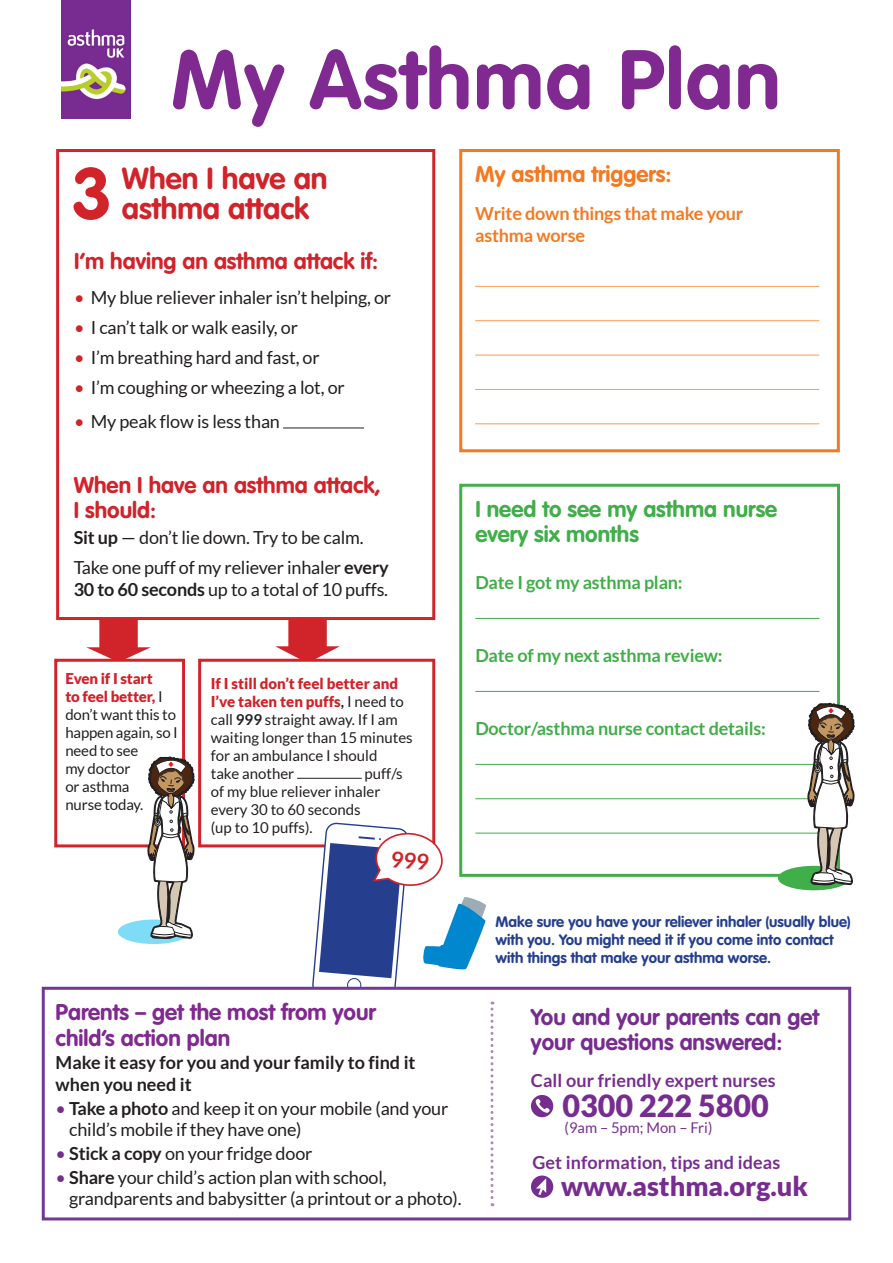
<style>
.page{position:relative;width:893px;height:1263px;background:#fff}
.page>*{position:absolute;margin:0;border:0;box-sizing:border-box;transform-origin:0 0}
.t1{font:700 82.5px "VAG Rounded Std";letter-spacing:.02em;color:#802990}
.t2{font:700 71.85px "VAG Rounded Std";color:#d1232a}
.t3{font:900 30.45px "Lato";color:#772d90}
.t4{font:700 30px/30px "VAG Rounded Std";color:#d1232a}
.t5{font:900 27px "Lato";color:#772d90}
.t6{font:700 22.5px/25.5px "VAG Rounded Std";color:#d1232a}
.t7{font:700 22.5px/25.5px "VAG Rounded Std";color:#772d90}
.t8{font:700 22.5px/25.5px "VAG Rounded Std";color:#802990}
.t9{font:700 22.5px/25.5px "VAG Rounded Std";color:#40ae49}
.t10{font:700 22.5px "VAG Rounded Std";color:#f47921}
.t11{font:18px/21.6px "Lato";letter-spacing:-.01em;color:#231f20}
.t12{font:700 18px "Lato";letter-spacing:-.01em;color:#40ae49}
.t13{font:700 18px "Lato";letter-spacing:.005em;color:#772d90}
.t14{font:700 18px/21.6px "Lato";color:#231f20}
.t15{font:700 18px/21.6px "Lato";letter-spacing:-.01em;color:#f47921}
.t16{font:15px/18px "Lato";color:#231f20}
.t17{font:700 15px/18px "VAG Rounded Std";color:#253f8e}
.t18{font:14.7px "Lato";color:#772d90}
.s1{color:#d1232a}
.s2{font-weight:700}
.s3{font-weight:900;color:#d1232a}
.s4{color:#772d90}
</style>
<div class="page">
<svg style="left:86px;top:620px;width:65px;height:39px"></svg>
<svg style="left:275px;top:620px;width:65px;height:39px"></svg>
<div style="left:54px;top:659px;width:131px;height:188px;background:#fff;border:3px solid #d1232a"></div>
<div style="left:198px;top:659px;width:237px;height:188px;background:#fff;border:3px solid #d1232a"></div>
<hr style="left:297px;top:778px;width:65px;height:1px;background:#231f20">
<div style="left:56px;top:149px;width:379px;height:471px;background:#fff;border:3px solid #d1232a"></div>
<hr style="left:283px;top:428px;width:81px;height:1px;background:#231f20">
<svg style="left:118px;top:919px;width:72px;height:25px"></svg>
<svg style="left:140px;top:752px;width:62px;height:191px"></svg>
<div style="left:42px;top:987px;width:809px;height:233px;background:#fff;border:3px solid #713896"></div>
<div style="left:459px;top:149px;width:381px;height:303px;background:#fff;border:3px solid #f47921"></div>
<hr style="left:475px;top:286px;width:344px;height:1px;background:#f89d5b">
<hr style="left:475px;top:320px;width:344px;height:1px;background:#f89d5b">
<hr style="left:475px;top:355px;width:344px;height:1px;background:#f89d5b">
<hr style="left:475px;top:389px;width:344px;height:1px;background:#f89d5b">
<hr style="left:475px;top:423px;width:344px;height:1px;background:#f89d5b">
<div style="left:459px;top:484px;width:381px;height:393px;background:#fff;border:3px solid #40ae49"></div>
<hr style="left:475px;top:618px;width:344px;height:1px;background:#40ae49">
<hr style="left:475px;top:691px;width:344px;height:1px;background:#40ae49">
<hr style="left:475px;top:764px;width:344px;height:1px;background:#40ae49">
<hr style="left:475px;top:798px;width:344px;height:1px;background:#40ae49">
<hr style="left:475px;top:833px;width:344px;height:1px;background:#40ae49">
<div style="left:778px;top:866px;width:72px;height:24px;background:#40ae49;border-radius:50%"></div>
<svg style="left:800px;top:698px;width:55px;height:192px"></svg>
<div style="left:531px;top:1095px;width:22px;height:22px;background:#772d90;border-radius:50%"></div>
<svg style="left:535px;top:1098px;width:16px;height:15px"></svg>
<svg style="left:531px;top:1175px;width:22px;height:23px"></svg>
<svg style="left:536px;top:1178px;width:10px;height:17px"></svg>
<svg style="left:149px;top:149px;width:649px;height:1px"></svg>
<img style="left:61px;top:0;width:69px;height:119px">
<svg style="left:312px;top:823px;width:181px;height:383px"></svg>
<p class="t1" style="left:171px;top:31px;width:611px">My Asthma Plan</p>
<p class="t2" style="left:71px;top:152px;width:43px">3</p>
<p class="t4" style="left:122px;top:165px;width:207px">When I have an asthma attack</p>
<p class="t6" style="left:74px;top:249px;width:306px">I’m having an asthma attack if:</p>
<p class="t11" style="left:74px;top:286px;width:318px"><span class="s1">•</span> My blue reliever inhaler isn’t helping, or</p>
<p class="t11" style="left:74px;top:316px;width:225px"><span class="s1">•</span> I can’t talk or walk easily, or</p>
<p class="t11" style="left:74px;top:346px;width:247px"><span class="s1">•</span> I’m breathing hard and fast, or</p>
<p class="t11" style="left:74px;top:377px;width:272px"><span class="s1">•</span> I’m coughing or wheezing a lot, or</p>
<p class="t11" style="left:74px;top:411px;width:207px"><span class="s1">•</span> My peak flow is less than</p>
<p class="t6" style="left:74px;top:473px;width:309px">When I have an asthma attack,<br>I should:</p>
<p class="t11" style="left:74px;top:526px;width:291px"><span class="s2">Sit up</span> — don’t lie down. Try to be calm.</p>
<p class="t11" style="left:74px;top:557px;width:317px">Take one puff of my reliever inhaler <span class="s2">every<br>30 to 60 seconds</span> up to a total of 10 puffs.</p>
<p class="t16" style="left:65px;top:670px;width:114px"><span class="s3">Even if I start<br>to feel better,</span> I don’t want this to happen again, so I need to see<br>my doctor<br>or asthma<br>nurse today.</p>
<p class="t16" style="left:211px;top:674px;width:203px"><span class="s3">If I still don’t feel better and<br>I’ve taken ten puffs</span><span class="s2">,</span> I need to call <span class="s2">999</span> straight away. If I am waiting longer than 15 minutes for an ambulance I should<br>take another</p>
<p class="t16" style="left:211px;top:764px;width:193px;text-indent:154px">puff/s of my blue reliever inhaler every 30 to 60 seconds<br>(up to 10 puffs).</p>
<p class="t10" style="left:475px;top:161px;width:198px">My asthma triggers:</p>
<p class="t15" style="left:475px;top:203px;width:270px">Write down things that make your asthma worse</p>
<p class="t9" style="left:475px;top:497px;width:304px">I need to see my asthma nurse every six months</p>
<p class="t12" style="left:475px;top:572px;width:209px">Date I got my asthma plan:</p>
<p class="t12" style="left:475px;top:645px;width:249px">Date of my next asthma review:</p>
<p class="t12" style="left:475px;top:718px;width:292px">Doctor/asthma nurse contact details:</p>
<p class="t8" style="left:56px;top:1000px;width:322px">Parents – get the most from your child’s action plan</p>
<p class="t14" style="left:56px;top:1051px;width:361px">Make it easy for you and your family to find it when you need it</p>
<p class="t11" style="left:69px;top:1097px;width:381px;text-indent:-14px"><span class="s4">•</span> <span class="s2">Take a photo</span> and keep it on your mobile (and your child’s mobile if they have one)</p>
<p class="t11" style="left:56px;top:1142px;width:258px"><span class="s4">•</span> <span class="s2">Stick a copy</span> on your fridge door</p>
<p class="t11" style="left:69px;top:1166px;width:394px;text-indent:-14px"><span class="s4">•</span> <span class="s2">Share</span> your child’s action plan with school, grandparents and babysitter (a printout or a photo).</p>
<p class="t17" style="left:496px;top:913px;width:357px">Make sure you have your reliever inhaler (usually blue) with you. You might need it if you come into contact with things that make your asthma worse.</p>
<p class="t7" style="left:531px;top:1005px;width:290px">You and your parents can get your questions answered:</p>
<p class="t13" style="left:531px;top:1070px;width:246px">Call our friendly expert nurses</p>
<p class="t3" style="left:562px;top:1088px;width:208px">0300 222 5800</p>
<p class="t13" style="left:532px;top:1152px;width:249px">Get information, tips and ideas</p>
<p class="t5" style="left:561px;top:1170px;width:248px">www.asthma.org.uk</p>
<p class="t18" style="left:565px;top:1120px;width:149px">(9am – 5pm; Mon – Fri)</p>
</div>
